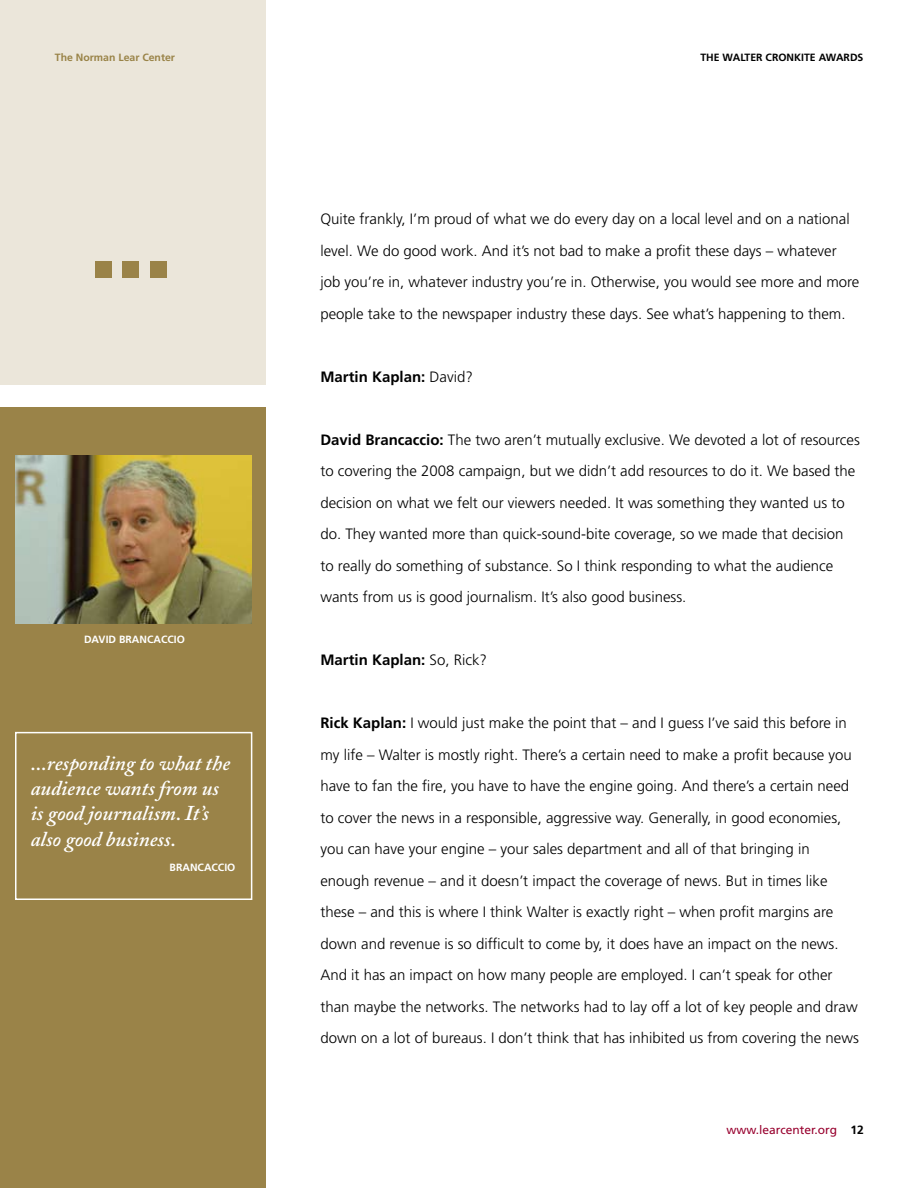
<style>
.page{position:relative;width:918px;height:1188px;background:#fff}
.page>*{position:absolute;margin:0;border:0;box-sizing:border-box;transform-origin:0 0}
.t1{font:italic 600 21px/25.2px "Adobe Caslon Pro";color:#fff}
.t2{font:300 15px/31.5px "Frutiger LT Std";color:#000}
.t3{font:700 15px "Frutiger LT Std";color:#000}
.t4{font:12px "Frutiger LT Std";color:#98002e}
.t5{font:700 10.5px "Frutiger LT Std";color:#fff}
.t6{font:700 10.5px "Frutiger LT Std";color:#000}
.t7{font:700 10.5px "Frutiger LT Std";color:#998347}
.s1{font-weight:300}
.s2{font-weight:700}
.s3{font-weight:700;color:#000}
</style>
<div class="page">
<div style="left:0;top:407px;width:265px;height:781px;background:#9a8348"></div>
<img style="left:15px;top:455px;width:236px;height:168px">
<div style="left:0;top:0;width:265px;height:384px;background:#ebe6da"></div>
<div style="left:95px;top:261px;width:17px;height:17px;background:#9a8348"></div>
<div style="left:122px;top:261px;width:17px;height:17px;background:#9a8348"></div>
<div style="left:150px;top:261px;width:17px;height:17px;background:#9a8348"></div>
<div style="left:15px;top:732px;width:237px;height:168px;border:2px solid #fff"></div>
<p class="t7" style="left:55px;top:51px;width:122px">The Norman Lear Center</p>
<p class="t6" style="left:700px;top:51px;width:164px">THE WALTER CRONKITE AWARDS</p>
<p class="t2" style="left:320px;top:204px;width:541px">Quite frankly, I’m proud of what we do every day on a local level and on a national level. We do good work. And it’s not bad to make a profit these days – whatever job you’re in, whatever industry you’re in. Otherwise, you would see more and more people take to the newspaper industry these days. See what’s happening to them.</p>
<p class="t3" style="left:320px;top:368px;width:154px">Martin Kaplan: <span class="s1">David?</span></p>
<p class="t5" style="left:84px;top:633px;width:102px">DAVID BRANCACCIO</p>
<h1 class="t1" style="left:31px;top:750px;width:201px">...responding to what the audience wants from us is good journalism. It’s also good business.</h1>
<p class="t5" style="left:170px;top:861px;width:14px">Brancaccio</p>
<p class="t2" style="left:320px;top:424px;width:541px"><span class="s2">David Brancaccio:</span> The two aren’t mutually exclusive. We devoted a lot of resources to covering the 2008 campaign, but we didn’t add resources to do it. We based the decision on what we felt our viewers needed. It was something they wanted us to do. They wanted more than quick-sound-bite coverage, so we made that decision to really do something of substance. So I think responding to what the audience wants from us is good journalism. It’s also good business.</p>
<p class="t3" style="left:320px;top:651px;width:168px">Martin Kaplan: <span class="s1">So, Rick?</span></p>
<p class="t2" style="left:320px;top:708px;width:540px"><span class="s2">Rick Kaplan:</span> I would just make the point that – and I guess I’ve said this before in my life – Walter is mostly right. There’s a certain need to make a profit because you have to fan the fire, you have to have the engine going. And there’s a certain need to cover the news in a responsible, aggressive way. Generally, in good economies, you can have your engine – your sales department and all of that bringing in enough revenue – and it doesn’t impact the coverage of news. But in times like these – and this is where I think Walter is exactly right – when profit margins are down and revenue is so difficult to come by, it does have an impact on the news.<br>And it has an impact on how many people are employed. I can’t speak for other than maybe the networks. The networks had to lay off a lot of key people and draw down on a lot of bureaus. I don’t think that has inhibited us from covering the news</p>
<p class="t4" style="left:726px;top:1123px;width:139px">www.learcenter.org <span class="s3">12</span></p>
</div>
